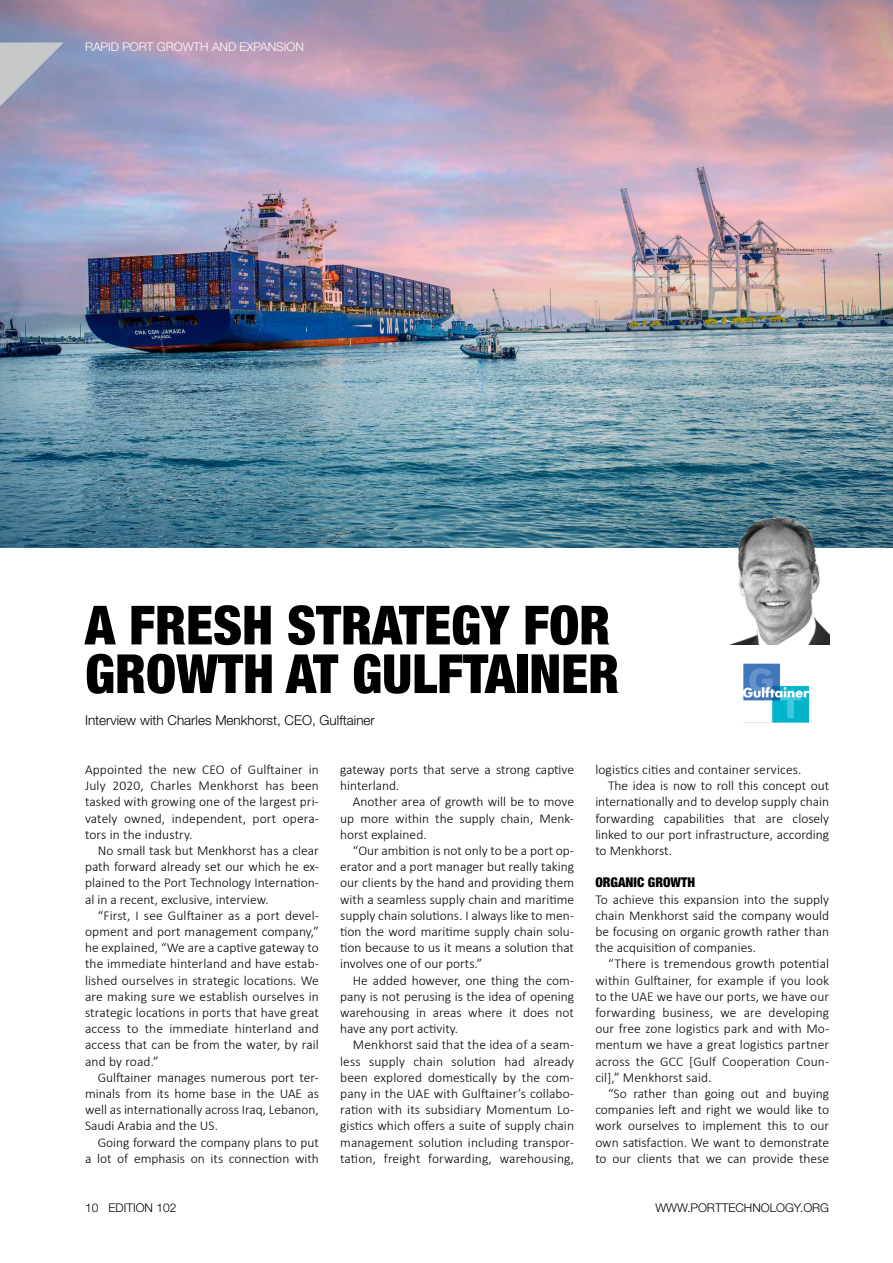
<style>
.page{position:relative;width:893px;height:1263px;background:#fff}
.page>*{position:absolute;margin:0;border:0;box-sizing:border-box;transform-origin:0 0}
.t1{font:900 condensed 54px/48.6px "Helvetica Neue LT Std";color:#000}
.t2{font:300 13.5px/16.2px "Calibri";color:#000;text-align:justify}
.t3{font:300 13.5px "Helvetica Neue LT Std";color:#000}
.t4{font:900 condensed 13.5px "Helvetica Neue LT Std";color:#000}
.t5{font:300 12px "Helvetica Neue LT Std";color:#000}
.t6{font:300 12px "Helvetica Neue LT Std";color:#fff}
</style>
<div class="page">
<img style="left:0;top:0;width:893px;height:547px">
<img style="left:744px;top:663px;width:64px;height:60px">
<img style="left:728px;top:515px;width:101px;height:130px">
<svg style="left:0;top:43px;width:64px;height:76px;background:#a6a8bc"></svg>
<p class="t6" style="left:85px;top:39px;width:220px">RAPID PORT GROWTH AND EXPANSION</p>
<h1 class="t1" style="left:85px;top:600px;width:536px">A FRESH STRATEGY FOR<br>GROWTH AT GULFTAINER</h1>
<p class="t3" style="left:85px;top:712px;width:291px">Interview with Charles Menkhorst, CEO, Gulftainer</p>
<p class="t2" style="left:340px;top:761px;width:235px">gateway ports that serve a strong captive hinterland.</p>
<p class="t2" style="left:340px;top:794px;width:235px;text-indent:13px">Another area of growth will be to move up more within the supply chain, Menk&shy;horst explained.</p>
<p class="t2" style="left:340px;top:842px;width:235px;text-indent:13px">“Our ambition is not only to be a port op&shy;erator and a port manager but really taking our clients by the hand and providing them with a seamless supply chain and maritime supply chain solutions. I always like to men&shy;tion the word maritime supply chain solu&shy;tion because to us it means a solution that involves one of our ports.”</p>
<p class="t2" style="left:340px;top:972px;width:235px;text-indent:13px">He added however, one thing the com&shy;pany is not perusing is the idea of opening warehousing in areas where it does not have any port activity.</p>
<p class="t2" style="left:340px;top:1037px;width:235px;text-indent:13px">Menkhorst said that the idea of a seam&shy;less supply chain solution had already been explored domestically by the com&shy;pany in the UAE with Gulftainer’s collabo&shy;ration with its subsidiary Momentum Lo&shy;gistics which offers a suite of supply chain management solution including transpor&shy;tation, freight forwarding, warehousing,</p>
<p class="t2" style="left:85px;top:761px;width:235px">Appointed the new CEO of Gulftainer in July 2020, Charles Menkhorst has been tasked with growing one of the largest pri&shy;vately owned, independent, port opera&shy;tors in the industry.</p>
<p class="t2" style="left:85px;top:842px;width:235px;text-indent:13px">No small task but Menkhorst has a clear path forward already set our which he ex&shy;plained to the Port Technology Internation&shy;al in a recent, exclusive, interview.</p>
<p class="t2" style="left:85px;top:907px;width:235px;text-indent:13px">“First, I see Gulftainer as a port devel&shy;opment and port management company,” he explained, “We are a captive gateway to the immediate hinterland and have estab&shy;lished ourselves in strategic locations. We are making sure we establish ourselves in strategic locations in ports that have great access to the immediate hinterland and access that can be from the water, by rail and by road.”</p>
<p class="t2" style="left:85px;top:1069px;width:235px;text-indent:13px">Gulftainer manages numerous port ter&shy;minals from its home base in the UAE as well as internationally across Iraq, Lebanon, Saudi Arabia and the US.</p>
<p class="t2" style="left:85px;top:1134px;width:235px;text-align:right">Going forward the company plans to put<br>a lot of emphasis on its connection with</p>
<p class="t2" style="left:595px;top:761px;width:208px">logistics cities and container services.</p>
<p class="t2" style="left:608px;top:777px;width:223px">The idea is now to roll this concept out</p>
<p class="t2" style="left:595px;top:794px;width:235px">internationally and to develop supply chain</p>
<p class="t2" style="left:595px;top:810px;width:235px">forwarding capabilities that are closely</p>
<p class="t2" style="left:595px;top:826px;width:235px">linked to our port infrastructure, according</p>
<p class="t2" style="left:595px;top:842px;width:78px">to Menkhorst.</p>
<p class="t4" style="left:595px;top:874px;width:101px">ORGANIC GROWTH</p>
<p class="t2" style="left:595px;top:891px;width:235px">To achieve this expansion into the supply chain Menkhorst said the company would be focusing on organic growth rather than the acquisition of companies.</p>
<p class="t2" style="left:595px;top:956px;width:235px;text-indent:13px">“There is tremendous growth potential within Gulftainer, for example if you look to the UAE we have our ports, we have our forwarding business, we are developing our free zone logistics park and with Mo&shy;mentum we have a great logistics partner across the GCC [Gulf Cooperation Coun&shy;cil],” Menkhorst said.</p>
<p class="t2" style="left:595px;top:1085px;width:235px;text-indent:13px">“So rather than going out and buying companies left and right we would like to work ourselves to implement this to our own satisfaction. We want to demonstrate to our clients that we can provide these</p>
<p class="t5" style="left:85px;top:1200px;width:93px">10 EDITION 102</p>
<p class="t5" style="left:655px;top:1200px;width:175px">WWW.PORTTECHNOLOGY.ORG</p>
</div>
